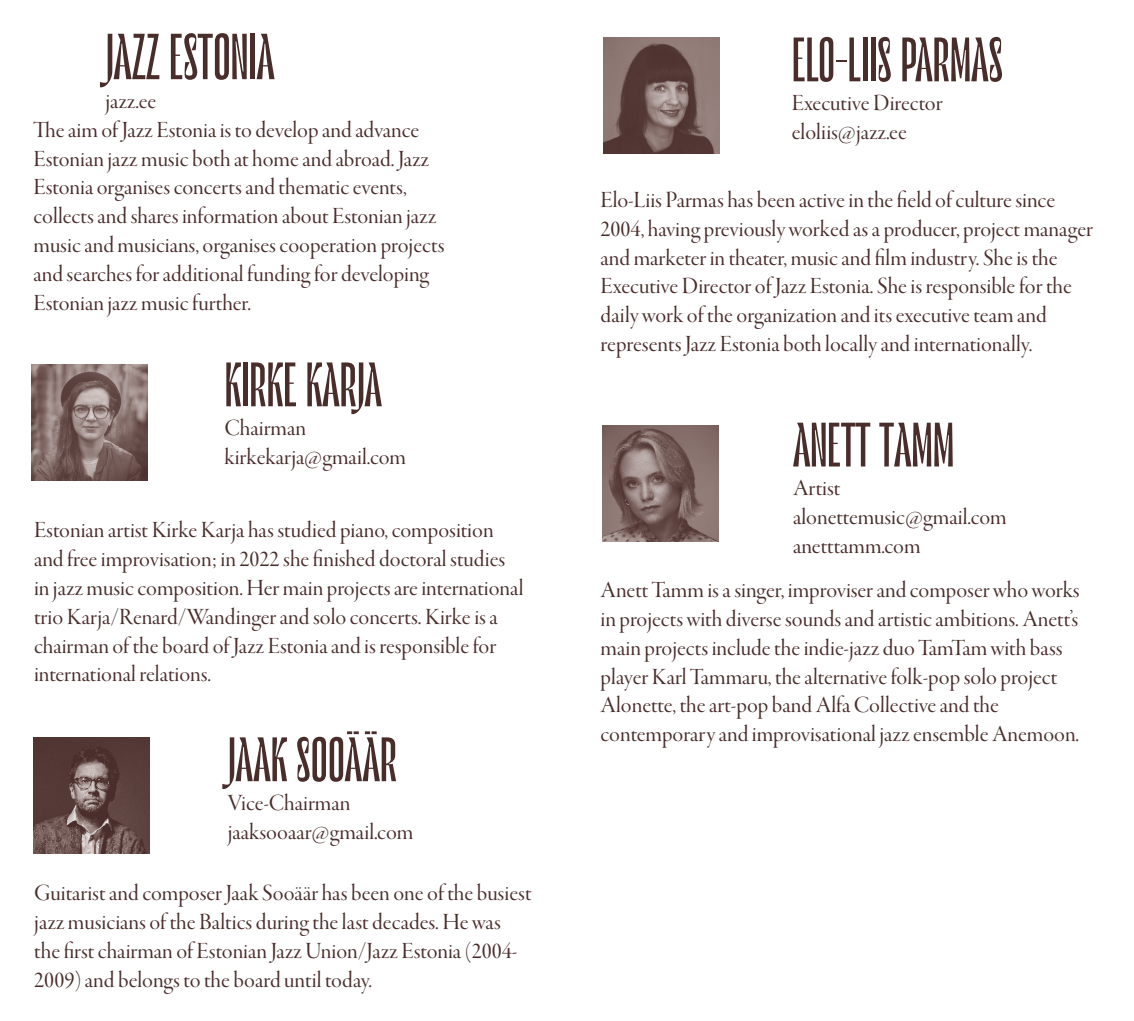
<style>
.page{position:relative;width:1134px;height:1021px;background:#fff}
.page>*{position:absolute;margin:0;border:0;box-sizing:border-box;transform-origin:0 0}
.Paragraph_Style_2{font:56px "Le Murmure";color:#492d2b}
.lemurmur_nimi{font:54px "Le Murmure";color:#492d2b}
.body{font:24px/28.8px "Garamond Premr Pro Disp";color:#492d2b}
</style>
<div class="page">
<img style="left:603px;top:37px;width:116px;height:116px">
<img style="left:31px;top:365px;width:116px;height:115px">
<img style="left:33px;top:737px;width:117px;height:117px">
<img style="left:602px;top:425px;width:117px;height:116px">
<p class="Paragraph_Style_2" style="left:105px;top:23px;width:171px">JAZZ ESTONIA</p>
<p class="body" style="left:105px;top:87px;width:52px">jazz.ee</p>
<p class="body" style="left:33px;top:116px;width:412px">The aim of Jazz Estonia is to develop and advance Estonian jazz music both at home and abroad. Jazz Estonia organises concerts and thematic events, collects and shares information about Estonian jazz music and musicians, organises cooperation projects and searches for additional funding for developing Estonian jazz music further.</p>
<p class="lemurmur_nimi" style="left:225px;top:352px;width:159px">KIRKE KARJA</p>
<p class="body" style="left:225px;top:414px;width:83px">Chairman</p>
<p class="body" style="left:225px;top:443px;width:183px">kirkekarja@gmail.com</p>
<p class="body" style="left:34px;top:516px;width:491px">Estonian artist Kirke Karja has studied piano, composition and free improvisation; in 2022 she finished doctoral studies in jazz music composition. Her main projects are international trio Karja/Renard/Wandinger and solo concerts. Kirke is a chairman of the board of Jazz Estonia and is responsible for international relations.</p>
<p class="lemurmur_nimi" style="left:228px;top:726px;width:171px">JAAK SOOÄÄR</p>
<p class="body" style="left:228px;top:789px;width:124px">Vice-Chairman</p>
<p class="body" style="left:228px;top:817px;width:187px">jaaksooaar@gmail.com</p>
<p class="body" style="left:34px;top:879px;width:499px">Guitarist and composer Jaak Sooäär has been one of the busiest jazz musicians of the Baltics during the last decades. He was the first chairman of Estonian Jazz Union/Jazz Estonia (2004- 2009) and belongs to the board until today.</p>
<p class="lemurmur_nimi" style="left:792px;top:27px;width:213px">ELO-LIIS PARMAS</p>
<p class="body" style="left:792px;top:89px;width:152px">Executive Director</p>
<p class="body" style="left:792px;top:118px;width:117px">eloliis@jazz.ee</p>
<p class="body" style="left:601px;top:186px;width:494px">Elo-Liis Parmas has been active in the field of culture since 2004, having previously worked as a producer, project manager and marketer in theater, music and film industry. She is the Executive Director of Jazz Estonia. She is responsible for the daily work of the organization and its executive team and represents Jazz Estonia both locally and internationally.</p>
<p class="lemurmur_nimi" style="left:793px;top:412px;width:163px">ANETT TAMM</p>
<p class="body" style="left:793px;top:474px;width:49px">Artist</p>
<p class="body" style="left:793px;top:503px;width:215px">alonettemusic@gmail.com</p>
<p class="body" style="left:793px;top:532px;width:129px">anetttamm.com</p>
<p class="body" style="left:600px;top:576px;width:481px">Anett Tamm is a singer, improviser and composer who works in projects with diverse sounds and artistic ambitions. Anett’s main projects include the indie-jazz duo TamTam with bass player Karl Tammaru, the alternative folk-pop solo project Alonette, the art-pop band Alfa Collective and the contemporary and improvisational jazz ensemble Anemoon.</p>
</div>
